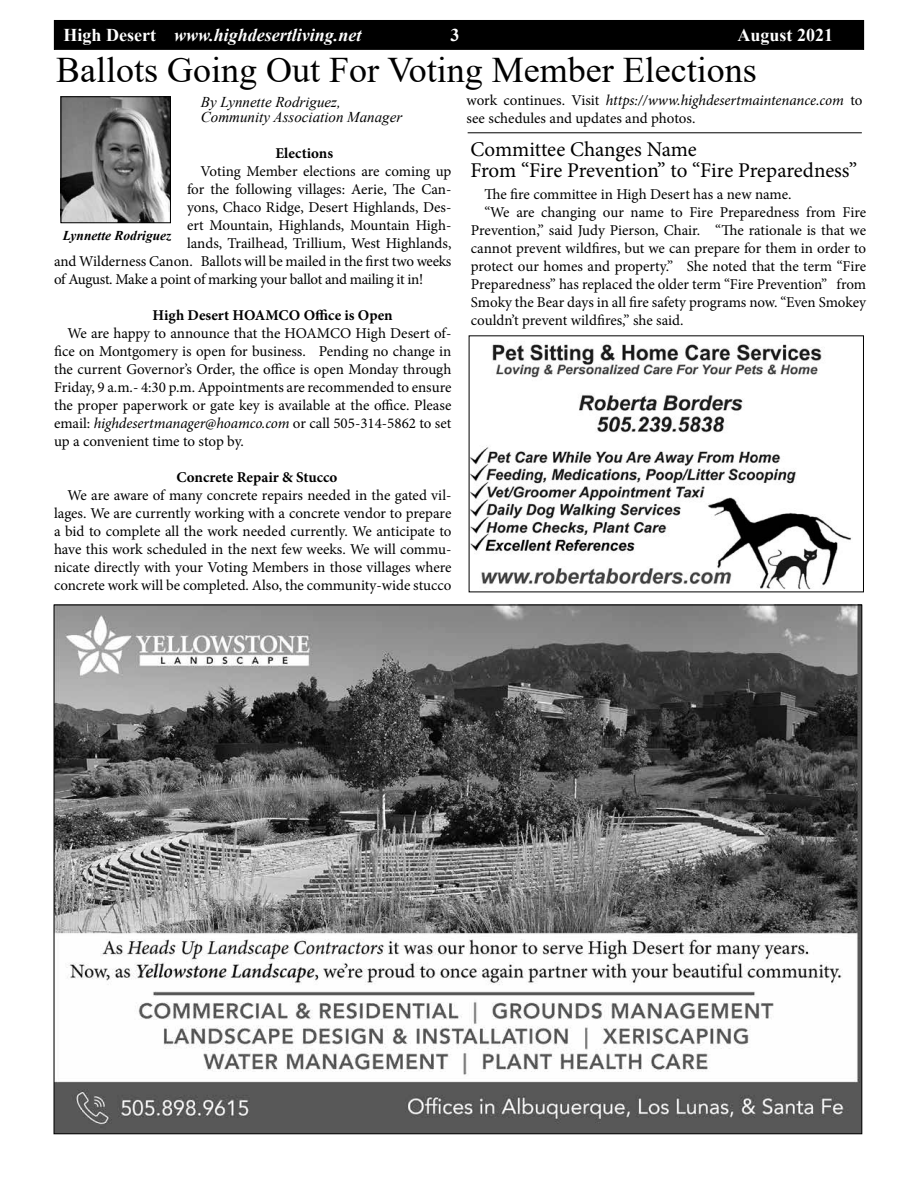
<style>
.page{position:relative;width:918px;height:1188px;background:#fff}
.page>*{position:absolute;margin:0;border:0;box-sizing:border-box;transform-origin:0 0}
.t1{font:36px "Times New Roman";color:#000}
.t2{font:21px/21px "Minion Pro";letter-spacing:-.005em;color:#000}
.t3{font:italic 700 18px "Times New Roman";color:#fefefe}
.t4{font:700 18px "Times New Roman";color:#fefefe}
.t5{font:15px/18px "Minion Pro";letter-spacing:-.005em;color:#000;text-align:justify}
.t6{font:700 15px "Minion Pro";color:#000}
.t7{font:15px "Minion Pro";letter-spacing:-.025em;color:#000}
.t8{font:italic 15px/15px "Times New Roman";color:#000}
.t9{font:italic 700 13.5px "Times New Roman";color:#000}
.s1{font-style:normal}
.s2{font-style:italic}
</style>
<div class="page">
<div style="left:54px;top:20px;width:810px;height:29px;background:#000"></div>
<div style="left:54px;top:20px;width:810px;height:30px;border:1px solid #000"></div>
<img style="left:63px;top:98px;width:106px;height:123px">
<div style="left:61px;top:96px;width:110px;height:127px;border:1px solid #000"></div>
<img style="left:471px;top:342px;width:380px;height:248px">
<hr style="left:468px;top:132px;width:394px;height:1px;background:#000">
<img style="left:56px;top:607px;width:804px;height:525px">
<p class="t3" style="left:64px;top:22px;width:299px"><span class="s1">High Desert</span> www.highdesertliving.net</p>
<p class="t4" style="left:451px;top:22px;width:10px">3</p>
<p class="t4" style="left:738px;top:22px;width:97px">August 2021</p>
<h1 class="t1" style="left:56px;top:44px;width:702px">Ballots Going Out For Voting Member Elections</h1>
<p class="t8" style="left:201px;top:94px;width:203px">By Lynnette Rodriguez,<br>Community Association Manager</p>
<p class="t6" style="left:275px;top:143px;width:59px">Elections</p>
<p class="t5" style="left:201px;top:163px;width:252px">Voting Member elections are coming up</p>
<p class="t5" style="left:187px;top:181px;width:266px">for the following villages: Aerie, The Can-</p>
<p class="t5" style="left:187px;top:199px;width:266px">yons, Chaco Ridge, Desert Highlands, Des-</p>
<p class="t5" style="left:187px;top:217px;width:266px">ert Mountain, Highlands, Mountain High-</p>
<p class="t5" style="left:187px;top:235px;width:266px">lands, Trailhead, Trillium, West Highlands,</p>
<p class="t5" style="left:54px;top:253px;width:399px">and Wilderness Canon. Ballots will be mailed in the first two weeks</p>
<p class="t7" style="left:54px;top:270px;width:371px">of August. Make a point of marking your ballot and mailing it in!</p>
<p class="t6" style="left:153px;top:305px;width:242px">High Desert HOAMCO Office is Open</p>
<p class="t5" style="left:54px;top:325px;width:399px;text-indent:13px">We are happy to announce that the HOAMCO High Desert of&shy;fice on Montgomery is open for business. Pending no change in the current Governor’s Order, the office is open Monday through Friday, 9 a.m.- 4:30 p.m. Appointments are recommended to ensure the proper paperwork or gate key is available at the office. Please email: <span class="s2">highdesertmanager@hoamco.com</span> or call 505-314-5862 to set up a convenient time to stop by.</p>
<p class="t6" style="left:176px;top:467px;width:162px">Concrete Repair &amp; Stucco</p>
<p class="t5" style="left:54px;top:487px;width:399px;text-indent:13px">We are aware of many concrete repairs needed in the gated vil&shy;lages. We are currently working with a concrete vendor to prepare a bid to complete all the work needed currently. We anticipate to have this work scheduled in the next few weeks. We will commu&shy;nicate directly with your Voting Members in those villages where concrete work will be completed. Also, the community-wide stucco</p>
<p class="t9" style="left:63px;top:226px;width:110px">Lynnette Rodriguez</p>
<p class="t5" style="left:467px;top:91px;width:397px">work continues. Visit <span class="s2">https://www.highdesertmaintenance.com</span> to see schedules and updates and photos.</p>
<h2 class="t2" style="left:470px;top:139px;width:388px">Committee Changes Name<br>From “Fire Prevention” to “Fire Preparedness”</h2>
<p class="t5" style="left:484px;top:185px;width:309px">The fire committee in High Desert has a new name.</p>
<p class="t5" style="left:484px;top:203px;width:383px">“We are changing our name to Fire Preparedness from Fire</p>
<p class="t5" style="left:471px;top:221px;width:397px">Prevention,” said Judy Pierson, Chair. “The rationale is that we</p>
<p class="t5" style="left:471px;top:239px;width:397px">cannot prevent wildfires, but we can prepare for them in order to</p>
<p class="t5" style="left:471px;top:257px;width:397px">protect our homes and property.” She noted that the term “Fire</p>
<p class="t5" style="left:471px;top:275px;width:397px">Preparedness” has replaced the older term “Fire Prevention” from</p>
<p class="t5" style="left:471px;top:293px;width:397px">Smoky the Bear days in all fire safety programs now. “Even Smokey</p>
<p class="t5" style="left:471px;top:311px;width:214px">couldn’t prevent wildfires,” she said.</p>
</div>
